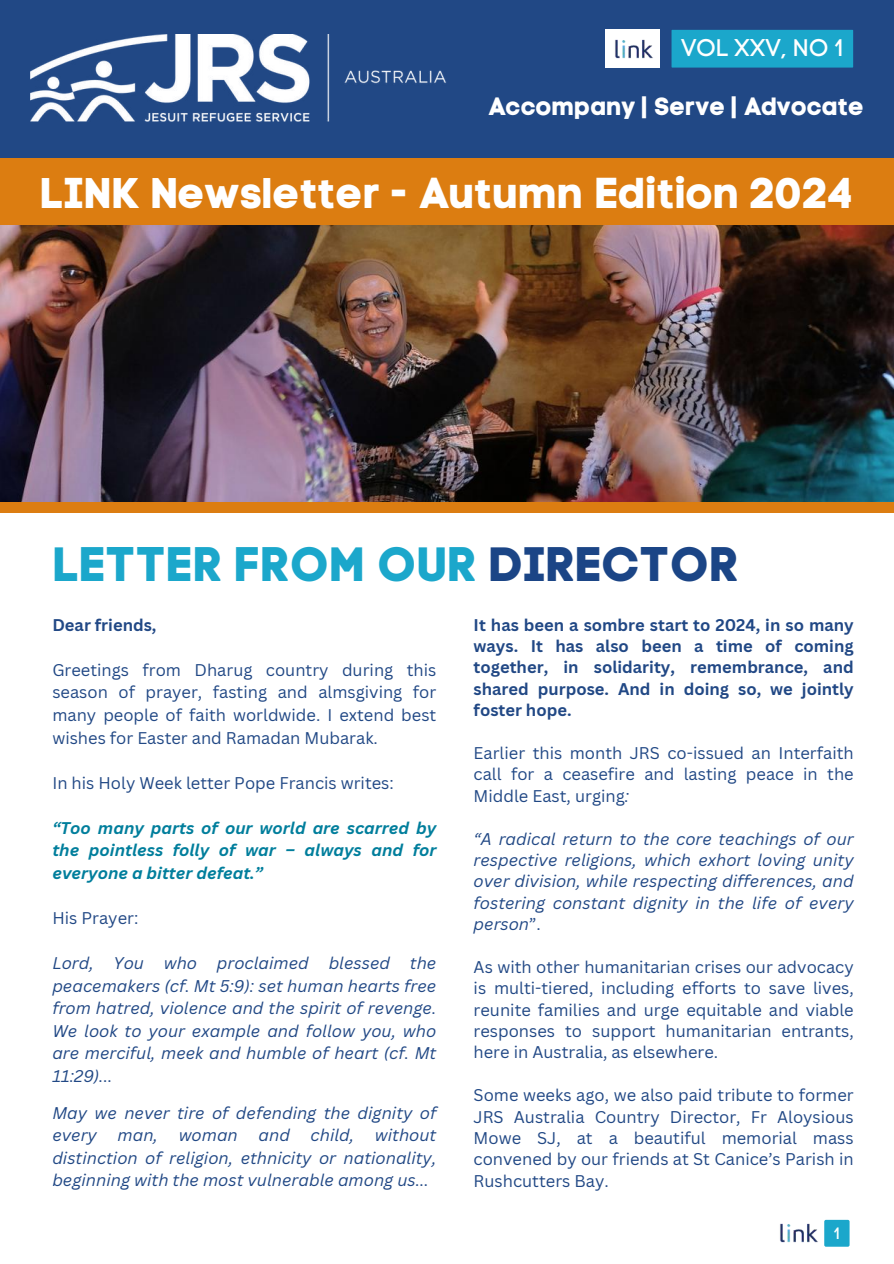
<style>
.page{position:relative;width:894px;height:1264px;background:#fff}
.page>*{position:absolute;margin:0;border:0;box-sizing:border-box;transform-origin:0 0}
.t1{font:48px "Code Pro Bold LC";color:#1ba7cb}
.t2{font:42.75px "Code Pro Bold LC";color:#fff}
.t3{font:24.75px "Code Pro Bold LC";color:#fff}
.t4{font:24px "Code Pro Normal LC";color:#fff}
.t5{font:16.5px/21.3px "Canva Sans";color:#214885;text-align:justify}
.t6{font:italic 16.5px/22.5px "Canva Sans";color:#214885;text-align:justify}
.t7{font:700 16.5px/21.3px "Canva Sans";color:#214885;text-align:justify}
.t8{font:italic 700 16.5px/22.5px "Canva Sans";color:#017e9c;text-align:justify}
.t9{font:16.5px "Code Pro Normal LC";color:#fff}
.s1{color:#1b4586}
.s2{font-style:italic}
.s3{font-style:normal}
</style>
<div class="page">
<img style="left:0;top:225px;width:893px;height:277px">
<div style="left:0;top:147px;width:893px;height:78px;background:#dc7d11"></div>
<img style="left:780px;top:1223px;width:38px;height:20px">
<div style="left:0;top:0;width:893px;height:157px;background:#214885"></div>
<img style="left:30px;top:35px;width:417px;height:86px">
<div style="left:671px;top:30px;width:181px;height:38px;background:#1ba7cb"></div>
<div style="left:605px;top:29px;width:54px;height:39px;background:#fff"></div>
<img style="left:615px;top:39px;width:38px;height:20px">
<div style="left:0;top:502px;width:893px;height:11px;background:#dc7d11"></div>
<div style="left:824px;top:1219px;width:25px;height:27px;background:#1ba7cb;border-radius:2px"></div>
<h3 class="t4" style="left:681px;top:33px;width:164px">VOL XXV, NO 1</h3>
<h3 class="t3" style="left:488px;top:91px;width:377px">Accompany | Serve | Advocate</h3>
<h2 class="t2" style="left:40px;top:167px;width:815px">LINK Newsletter - Autumn Edition 2024</h2>
<h1 class="t1" style="left:52px;top:535px;width:687px">LETTER FROM OUR <span class="s1">DIRECTOR</span></h1>
<p class="t7" style="left:52px;top:614px;width:106px">Dear friends,</p>
<p class="t5" style="left:52px;top:658px;width:385px;line-height:22.5px">Greetings from Dharug country during this season of prayer, fasting and almsgiving for many people of faith worldwide. I extend best wishes for Easter and Ramadan Mubarak.</p>
<p class="t5" style="left:52px;top:771px;width:343px">In his Holy Week letter Pope Francis writes:</p>
<p class="t8" style="left:52px;top:815px;width:385px">“Too many parts of our world are scarred by the pointless folly of war – always and for everyone a bitter defeat.”</p>
<p class="t5" style="left:52px;top:907px;width:87px">His Prayer:</p>
<p class="t6" style="left:52px;top:951px;width:385px">Lord, You who proclaimed blessed the peacemakers (cf. Mt 5:9): set human hearts free from hatred, violence and the spirit of revenge.<br>We look to your example and follow you, who are merciful, meek and humble of heart (cf. Mt 11:29)...</p>
<p class="t6" style="left:52px;top:1101px;width:385px">May we never tire of defending the dignity of every</p>
<p class="t6" style="left:52px;top:1123px;width:385px;text-indent:322px">without distinction of religion, ethnicity or nationality, beginning with the most vulnerable among us...</p>
<p class="t6" style="left:118px;top:1123px;width:42px">man,</p>
<p class="t6" style="left:179px;top:1123px;width:61px">woman</p>
<p class="t6" style="left:258px;top:1123px;width:33px">and</p>
<p class="t6" style="left:310px;top:1123px;width:45px">child,</p>
<p class="t7" style="left:473px;top:613px;width:381px">It has been a sombre start to 2024, in so many ways. It has also been a time of coming together, in solidarity, remembrance, and shared purpose. And in doing so, we jointly foster hope.</p>
<p class="t5" style="left:473px;top:742px;width:381px">Earlier this month JRS co-issued an Interfaith call for a ceasefire and lasting peace in the Middle East, urging<span class="s2">:</span></p>
<p class="t6" style="left:473px;top:827px;width:381px;line-height:21.3px">“A radical return to the core teachings of our respective religions, which exhort loving unity over division, while respecting differences, and fostering constant dignity in the life of every person<span class="s3">”.</span></p>
<p class="t5" style="left:473px;top:955px;width:381px">As with other humanitarian crises our advocacy is multi-tiered, including efforts to save lives, reunite families and urge equitable and viable responses to support humanitarian entrants, here in Australia, as elsewhere.</p>
<p class="t5" style="left:473px;top:1084px;width:381px">Some weeks ago, we also paid tribute to former JRS Australia Country Director, Fr Aloysious Mowe SJ, at a beautiful memorial mass convened by our friends at St Canice’s Parish in Rushcutters Bay.</p>
<p class="t9" style="left:833px;top:1223px;width:8px">1</p>
</div>
